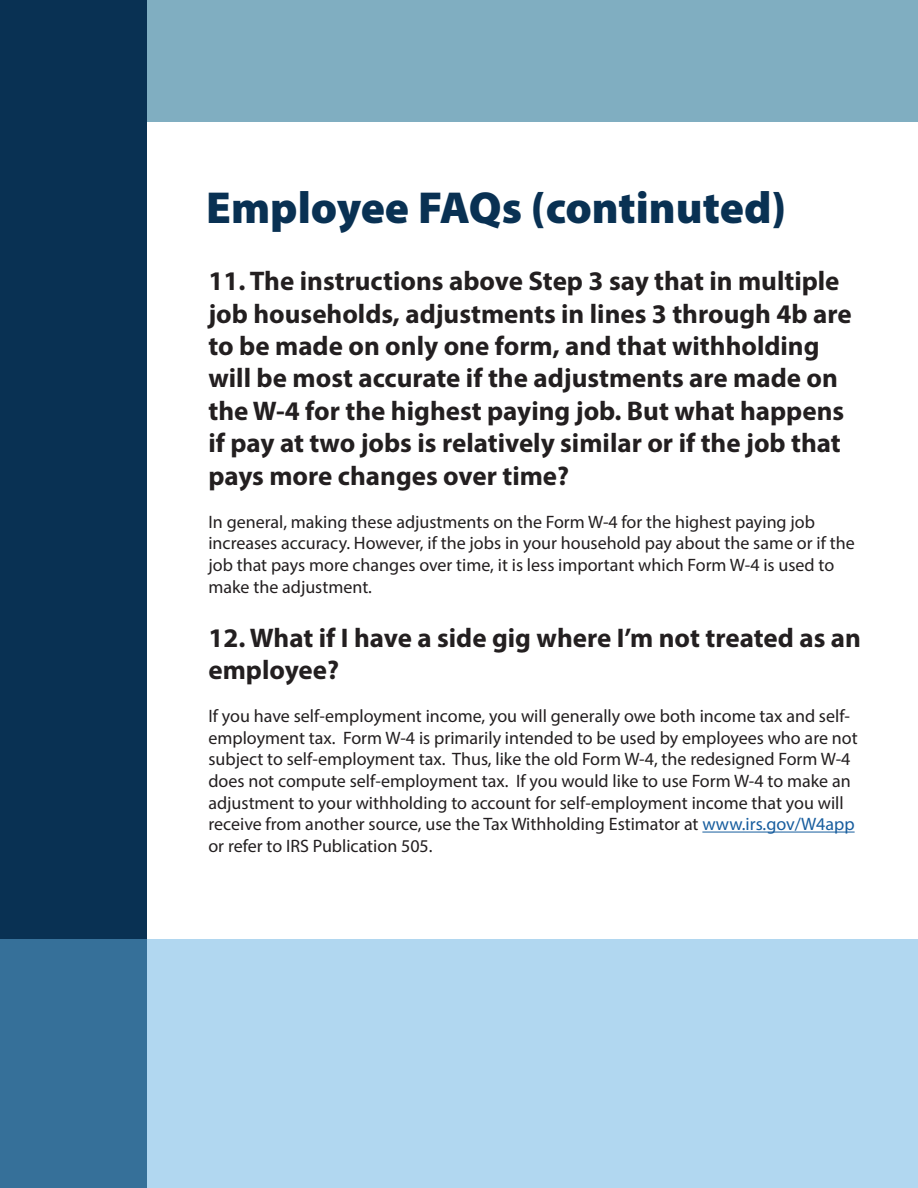
<style>
.page{position:relative;width:918px;height:1188px;background:#fff}
.page>*{position:absolute;margin:0;border:0;box-sizing:border-box;transform-origin:0 0}
.t1{font:900 45px "Myriad Pro";color:#093153}
.t2{font:700 27px/32.4px "Myriad Pro";color:#231f20}
.t3{font:18px/21.6px "Myriad Pro";color:#231f20}
.s1{color:#175d9e}
</style>
<div class="page">
<div style="left:0;top:0;width:918px;height:122px;background:#80aec1"></div>
<div style="left:0;top:0;width:147px;height:1188px;background:#093153"></div>
<svg style="left:0;top:940px;width:918px;height:248px;background:#9dc6e1"></svg>
<hr style="left:702px;top:832px;width:153px;height:1px;background:#175d9e">
<p class="t1" style="left:206px;top:178px;width:582px">Employee FAQs (continuted)</p>
<p class="t2" style="left:208px;top:264px;width:645px">11. The instructions above Step 3 say that in multiple job households, adjustments in lines 3 through 4b are to be made on only one form, and that withholding will be most accurate if the adjustments are made on the W-4 for the highest paying job. But what happens if pay at two jobs is relatively similar or if the job that pays more changes over time?</p>
<p class="t3" style="left:208px;top:511px;width:648px">In general, making these adjustments on the Form W-4 for the highest paying job increases accuracy. However, if the jobs in your household pay about the same or if the job that pays more changes over time, it is less important which Form W-4 is used to make the adjustment.</p>
<p class="t2" style="left:208px;top:620px;width:654px">12. What if I have a side gig where I’m not treated as an employee?</p>
<p class="t3" style="left:208px;top:705px;width:651px">If you have self-employment income, you will generally owe both income tax and self&shy;employment tax. Form W-4 is primarily intended to be used by employees who are not subject to self-employment tax. Thus, like the old Form W-4, the redesigned Form W-4 does not compute self-employment tax. If you would like to use Form W-4 to make an adjustment to your withholding to account for self-employment income that you will receive from another source, use the Tax Withholding Estimator at <span class="s1">www.irs.gov/W4app </span>or refer to IRS Publication 505.</p>
</div>
